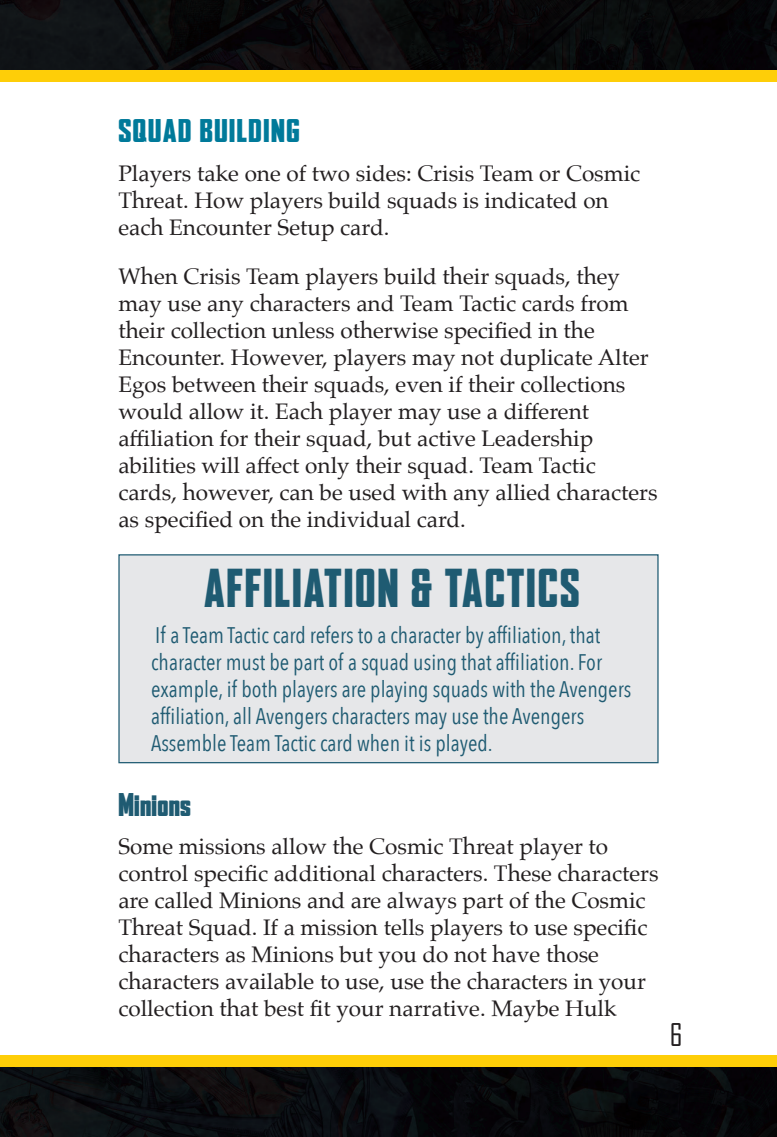
<style>
.page{position:relative;width:777px;height:1137px;background:#fff}
.page>*{position:absolute;margin:0;border:0;box-sizing:border-box;transform-origin:0 0}
.t1{font:900 condensed 50px "Agency FB";letter-spacing:.05em;color:#1f5b72}
.t2{font:900 condensed 30px "Agency FB";letter-spacing:.05em;color:#007a9a;scale:1.1 1}
.t3{font:900 condensed 30px "Agency FB";letter-spacing:.01em;color:#1f5b72;scale:1.04 1}
.t4{font:30px "Agency FB";color:#231f20}
.t5{font:22.5px/27px "Palatino";color:#231f20}
.t6{font:22.5px/27px "Avenir Next Condensed";color:#1f5b72}
</style>
<div class="page">
<img style="left:0;top:0;width:777px;height:71px">
<div style="left:0;top:71px;width:777px;height:11px;background:#fece08"></div>
<img style="left:0;top:1066px;width:777px;height:71px">
<div style="left:0;top:1055px;width:777px;height:11px;background:#fece08"></div>
<div style="left:119px;top:555px;width:539px;height:207px;background:#e6e7e9"></div>
<div style="left:118px;top:554px;width:540px;height:209px;border:1px solid #1f5b72"></div>
<h2 class="t2" style="left:118px;top:114px;width:166px">SQUAD BUILDING</h2>
<p class="t5" style="left:118px;top:159px;width:523px">Players take one of two sides: Crisis Team or Cosmic<br>Threat. How players build squads is indicated on each Encounter Setup card.</p>
<p class="t5" style="left:118px;top:263px;width:541px">When Crisis Team players build their squads, they may use any characters and Team Tactic cards from their collection unless otherwise specified in the Encounter. However, players may not duplicate Alter Egos between their squads, even if their collections would allow it. Each player may use a different affiliation for their squad, but active Leadership abilities will affect only their squad. Team Tactic cards, however, can be used with any allied characters as specified on the individual card.</p>
<h1 class="t1" style="left:204px;top:560px;width:376px">AFFILIATION &amp; TACTICS</h1>
<p class="t6" style="left:151px;top:620px;width:482px">If a Team Tactic card refers to a character by affiliation, that character must be part of a squad using that affiliation. For example, if both players are playing squads with the Avengers affiliation, all Avengers characters may use the Avengers Assemble Team Tactic card when it is played.</p>
<h2 class="t3" style="left:118px;top:787px;width:71px">Minions</h2>
<p class="t5" style="left:118px;top:832px;width:542px">Some missions allow the Cosmic Threat player to control specific additional characters. These characters are called Minions and are always part of the Cosmic Threat Squad. If a mission tells players to use specific characters as Minions but you do not have those characters available to use, use the characters in your collection that best fit your narrative. Maybe Hulk</p>
<h2 class="t4" style="left:669px;top:1016px;width:14px">6</h2>
</div>
